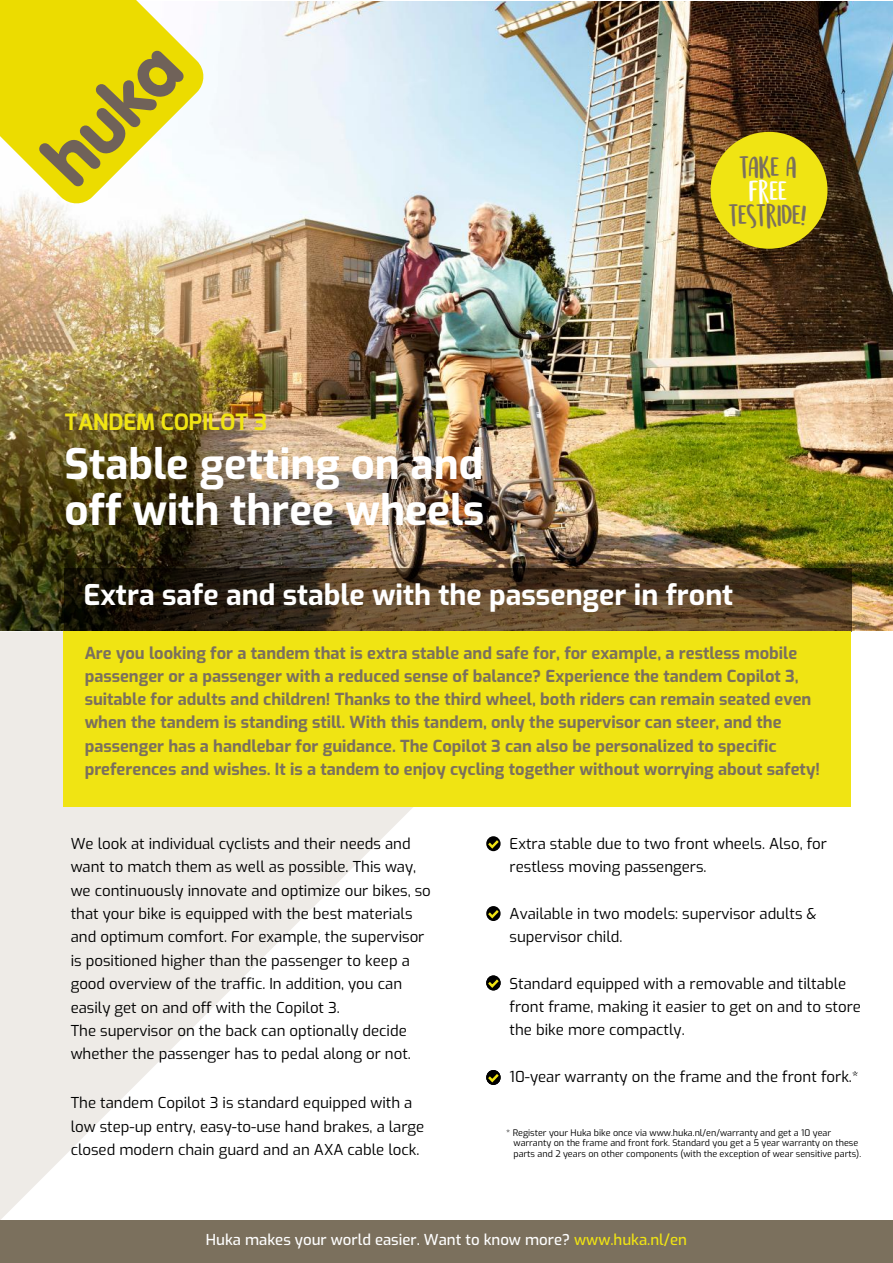
<style>
.page{position:relative;width:893px;height:1263px;background:#fff}
.page>*{position:absolute;margin:0;border:0;box-sizing:border-box;transform-origin:0 0}
.t1{font:700 42px/45.8px "Exo";color:#fff}
.t2{font:700 28.5px "Exo";color:#fff}
.t3{font:23.7px "Semringah";color:#7b705d}
.t4{font:23.7px "Semringah";color:#fff}
.t5{font:700 22.5px "Exo";color:#f0e413}
.t6{font:700 16.5px/23.1px "Exo";color:#7b705d}
.t7{font:15px/23.4px "Exo";color:#000}
.t8{font:500 15px "Exo";color:#fff}
.t9{font:9px/10.8px "Exo";color:#000}
.s1{font-style:inherit}
.s2{color:#f0e413}
</style>
<div class="page">
<img style="left:0;top:1px;width:893px;height:630px">
<svg style="left:0;top:631px;width:497px;height:589px"></svg>
<svg style="left:0;top:0;width:203px;height:203px"></svg>
<div style="left:0;top:1220px;width:893px;height:43px;background:#7b705d"></div>
<svg style="left:64px;top:568px;width:787px;height:63px;background:#473520"></svg>
<div style="left:64px;top:631px;width:787px;height:176px;background:#f0e413"></div>
<svg style="left:485px;top:837px;width:16px;height:13px"></svg>
<svg style="left:485px;top:907px;width:16px;height:13px"></svg>
<div style="left:711px;top:132px;width:116px;height:117px;background:#f0e413;border-radius:50%"></div>
<svg style="left:486px;top:975px;width:15px;height:15px"></svg>
<svg style="left:485px;top:977px;width:16px;height:13px"></svg>
<svg style="left:485px;top:1071px;width:16px;height:13px"></svg>
<h3 class="t5" style="left:64px;top:407px;width:204px">TANDEM COPILOT 3</h3>
<h1 class="t1" style="left:64px;top:438px;width:422px">Stable getting on and off with three wheels</h1>
<h3 class="t3" style="left:739px;top:155px;width:59px">TAKE A</h3>
<h3 class="t4" style="left:749px;top:179px;width:39px">FREE</h3>
<h3 class="t3" style="left:729px;top:204px;width:80px">TESTRIDE!</h3>
<h2 class="t2" style="left:84px;top:573px;width:651px">Extra safe and stable with the passenger in front</h2>
<p class="t6" style="left:85px;top:640px;width:737px">Are you looking for a tandem that is extra stable and safe for, for example, a restless mobile passenger or a passenger with a reduced sense of balance? Experience the tandem Copilot 3, suitable for adults and children! Thanks to the third wheel, both riders can remain seated even when the tandem is standing still. With this tandem, only the supervisor can steer, and the passenger has a handlebar for guidance. The Copilot 3 can also be personalized to specific preferences and wishes. It is a tandem to enjoy cycling together without worrying about safety!</p>
<p class="t7" style="left:71px;top:831px;width:362px">We look at individual cyclists and their needs and want to match them as well as possible. This way, we continuously innovate and optimize our bikes, so that your bike is equipped with the best materials and optimum comfort. For example, the supervisor is positioned higher than the passenger to keep a good overview of the traffic. In addition, you can easily get on and off with the Copilot 3.<br>The supervisor on the back can optionally decide whether the passenger has to pedal along or not.</p>
<p class="t7" style="left:71px;top:1090px;width:355px">The tandem Copilot 3 is standard equipped with a low step-up entry, easy-to-use hand brakes, a large closed modern chain guard and an AXA cable lock.</p>
<p class="t7" style="left:510px;top:831px;width:319px">Extra stable due to two front wheels. Also, for restless moving passengers.</p>
<p class="t7" style="left:510px;top:901px;width:309px">Available in two models: supervisor adults &amp; supervisor child.</p>
<p class="t7" style="left:510px;top:971px;width:353px">Standard equipped with a removable and tiltable front frame, making it easier to get on and to store the bike more compactly.</p>
<p class="t7" style="left:510px;top:1064px;width:351px">10-year warranty on the frame and the front fork<span class="s1">.*</span></p>
<p class="t9" style="left:513px;top:1126px;width:349px;text-indent:-7px">* Register your Huka bike once via www.huka.nl/en/warranty and get a 10 year warranty on the frame and front fork. Standard you get a 5 year warranty on these parts and 2 years on other components (with the exception of wear sensitive parts).</p>
<p class="t8" style="left:206px;top:1228px;width:483px">Huka makes your world easier. Want to know more? <span class="s2">www.huka.nl/en</span></p>
</div>
